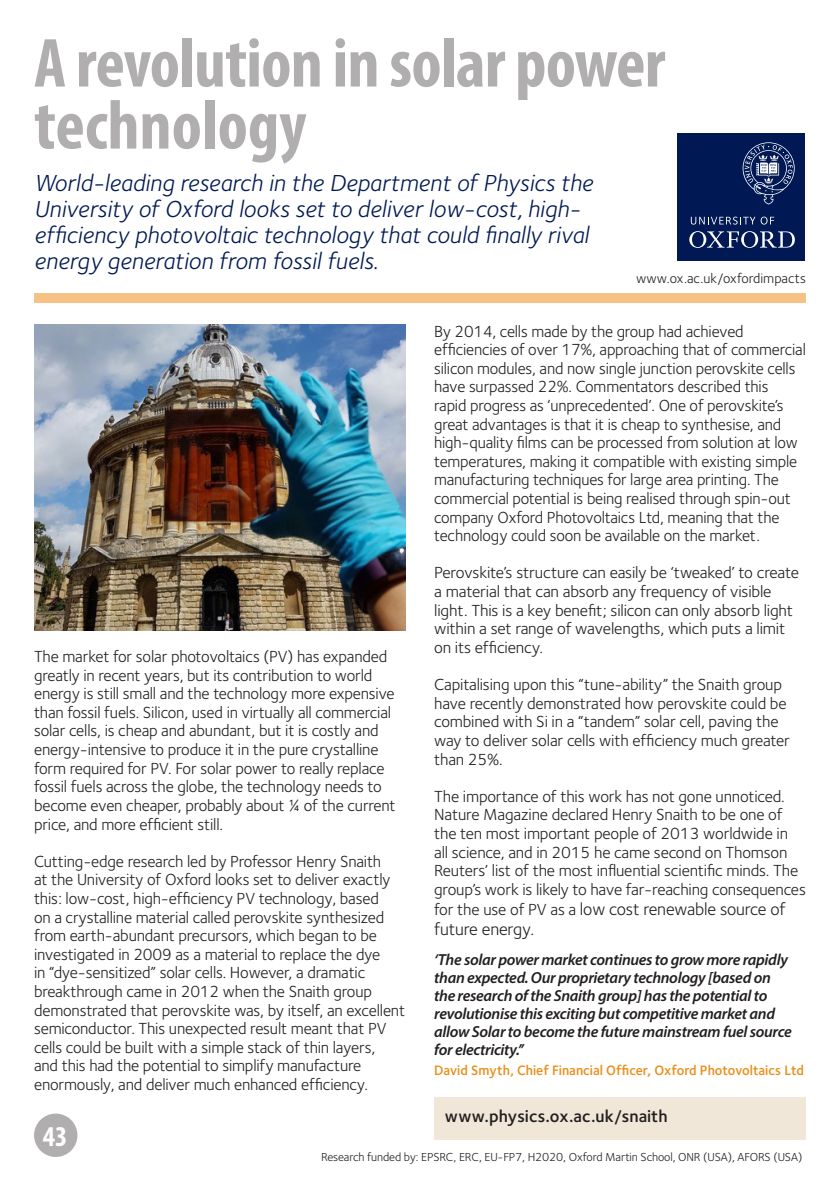
<style>
.page{position:relative;width:840px;height:1191px;background:#fff}
.page>*{position:absolute;margin:0;border:0;box-sizing:border-box;transform-origin:0 0}
.t1{font:700 condensed 70px/62px "Myriad Pro";letter-spacing:-.01em;color:#b0aeaf}
.t2{font:700 condensed 28.8px "Myriad Pro";color:#fff}
.t3{font:italic 24px/26px "Foundry Sterling";color:#001954}
.t4{font:17.6px/20px "Foundry Sterling";letter-spacing:-.01em;color:#231f20}
.t5{font:600 17.2px "Foundry Sterling";color:#231f20}
.t6{font:16.6px/18.6px "Foundry Sterling";letter-spacing:-.01em;color:#231f20}
.t7{font:italic 600 16px/18px "Myriad Pro";letter-spacing:-.02em;color:#231f20}
.t8{font:600 14px "Foundry Sterling";color:#e98f1a;scale:.96 1}
.t9{font:14px "Foundry Sterling";color:#231f20}
.t10{font:12px "Foundry Sterling";letter-spacing:-.01em;color:#231f20}
.s1{font-size:16.6px}
</style>
<div class="page">
<div style="left:34px;top:293px;width:771px;height:10px;background:#f5c286"></div>
<div style="left:34px;top:1113px;width:43px;height:44px;background:#b0aeaf;border-radius:50%"></div>
<svg style="left:804px;top:133px;width:1px;height:128px"></svg>
<div style="left:677px;top:133px;width:127px;height:128px;background:#001954"></div>
<svg style="left:689px;top:231px;width:105px;height:17px"></svg>
<svg style="left:690px;top:217px;width:83px;height:8px"></svg>
<svg style="left:742px;top:142px;width:52px;height:62px"></svg>
<div style="left:434px;top:1096px;width:371px;height:43px;background:#f0e7d8"></div>
<img style="left:34px;top:325px;width:371px;height:305px">
<p class="t1" style="left:34px;top:31px;width:632px">A revolution in solar power technology</p>
<p class="t3" style="left:34px;top:170px;width:560px">World-leading research in the Department of Physics the University of Oxford looks set to deliver low-cost, high&shy;efficiency photovoltaic technology that could finally rival energy generation from fossil fuels.</p>
<p class="t9" style="left:635px;top:268px;width:171px">www.ox.ac.uk/oxfordimpacts</p>
<p class="t6" style="left:34px;top:646px;width:363px">The market for solar photovoltaics (PV) has expanded greatly in recent years, but its contribution to world energy is still small and the technology more expensive than fossil fuels. Silicon, used in virtually all commercial solar cells, is cheap and abundant, but it is costly and energy-intensive to produce it in the pure crystalline form required for PV. For solar power to really replace fossil fuels across the globe, the technology needs to become even cheaper, probably about ¼ of the current price, and more efficient still.</p>
<p class="t6" style="left:34px;top:851px;width:372px">Cutting-edge research led by Professor Henry Snaith<br>at the University of Oxford looks set to deliver exactly this: low-cost, high-efficiency PV technology, based<br>on a crystalline material called perovskite synthesized from earth-abundant precursors, which began to be investigated in 2009 as a material to replace the dye<br>in “dye-sensitized” solar cells. However, a dramatic breakthrough came in 2012 when the Snaith group demonstrated that perovskite was, by itself, an excellent semiconductor. This unexpected result meant that PV cells could be built with a simple stack of thin layers,<br>and this had the potential to simplify manufacture enormously, and deliver much enhanced efficiency.</p>
<p class="t2" style="left:43px;top:1118px;width:26px">43</p>
<p class="t6" style="left:434px;top:321px;width:373px">By 2014, cells made by the group had achieved efficiencies of over 17%, approaching that of commercial silicon modules, and now single junction perovskite cells have surpassed 22%. Commentators described this<br>rapid progress as ‘unprecedented’. One of perovskite’s great advantages is that it is cheap to synthesise, and high-quality films can be processed from solution at low temperatures, making it compatible with existing simple manufacturing techniques for large area printing. The commercial potential is being realised through spin-out company Oxford Photovoltaics Ltd, meaning that the technology could soon be available on the market.</p>
<p class="t6" style="left:434px;top:563px;width:366px">Perovskite’s structure can easily be ‘tweaked’ to create a material that can absorb any frequency of visible light. This is a key benefit; silicon can only absorb light within a set range of wavelengths, which puts a limit on its efficiency.</p>
<p class="t6" style="left:434px;top:675px;width:357px">Capitalising upon this “tune-ability” the Snaith group have recently demonstrated how perovskite could be combined with Si in a “tandem” solar cell, paving the way to deliver solar cells with efficiency much greater than 25%.</p>
<p class="t6" style="left:434px;top:786px;width:373px">The importance of this work has not gone unnoticed.<br>Nature Magazine declared Henry Snaith to be one of the ten most important people of 2013 worldwide in all science, and in 2015 he came second on Thomson Reuters’ list of the most influential scientific minds. The group’s work is likely to have far-reaching consequences</p>
<p class="t4" style="left:434px;top:898px;width:353px"><span class="s1">for the use of PV as a</span> low cost renewable source of future energy.</p>
<p class="t7" style="left:434px;top:950px;width:359px">‘The solar power market continues to grow more rapidly than expected. Our proprietary technology [based on the research of the Snaith group] has the potential to revolutionise this exciting but competitive market and allow Solar to become the future mainstream fuel source for electricity.’’</p>
<p class="t8" style="left:434px;top:1060px;width:386px">David Smyth, Chief Financial Officer, Oxford Photovoltaics Ltd</p>
<p class="t5" style="left:444px;top:1104px;width:224px">www.physics.ox.ac.uk/snaith</p>
<p class="t10" style="left:321px;top:1148px;width:482px">Research funded by: EPSRC, ERC, EU-FP7, H2020, Oxford Martin School, ONR (USA), AFORS (USA)</p>
</div>
